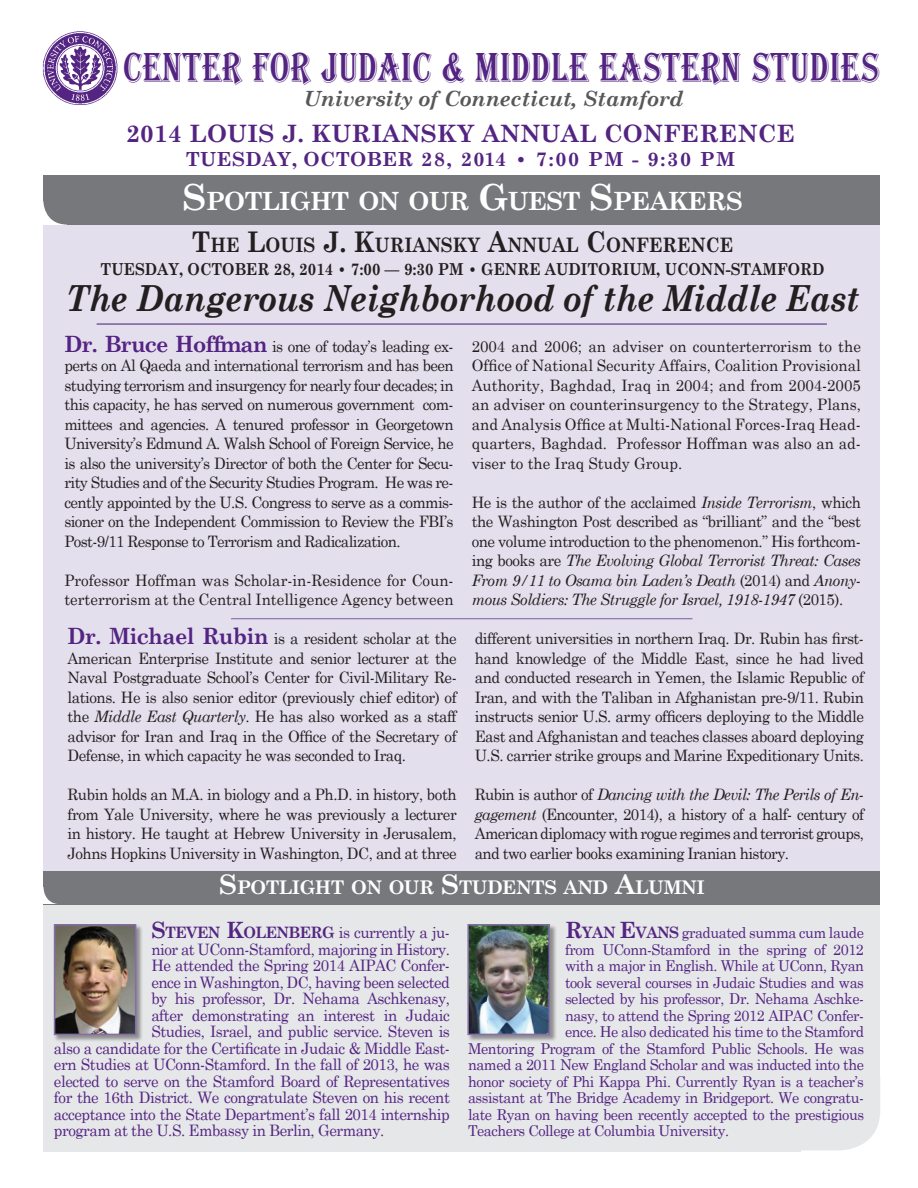
<style>
.page{position:relative;width:918px;height:1188px;background:#fff}
.page>*{position:absolute;margin:0;border:0;box-sizing:border-box;transform-origin:0 0}
.t1{font:43.5px "Algerian Condensed Plain";color:#542482}
.t2{font:italic 700 36px "Century Schoolbook";letter-spacing:-.01em;color:#231f20;scale:.9 1}
.t3{font:700 25.2px "Century Schoolbook";letter-spacing:-.03em;color:#fff}
.t4{font:700 24px "Century Schoolbook";letter-spacing:.01em;color:#542482}
.t5{font:italic 700 21px "Century Schoolbook";letter-spacing:-.01em;color:#57585a}
.t6{font:700 19.95px "Century Schoolbook";color:#231f20;scale:.9 1}
.t7{font:700 19.5px "Century Schoolbook";letter-spacing:.02em;color:#542482}
.t8{font:700 18.9px "Century Schoolbook";letter-spacing:-.03em;color:#fff}
.t9{font:700 16.5px "Century Schoolbook";color:#231f20;scale:.9 1}
.t10{font:15.75px/19.5px "Century Schoolbook";letter-spacing:-.03em;color:#231f20;text-align:justify;scale:.96 1}
.t11{font:15.75px "Century Schoolbook";letter-spacing:-.03em;color:#542482;scale:.96 1}
.t12{font:15.75px/19.5px "Century Schoolbook";color:#231f20;scale:.96 1}
.t13{font:15px "Century Schoolbook";letter-spacing:-.03em;color:#542482;scale:.96 1}
.s1{font-size:36px}
.s2{font-size:28.5px}
.s3{font-weight:700;font-size:22.5px;color:#542482}
.s4{font-style:italic}
.s5{font-size:27px}
.s6{font-weight:700;font-size:22.5px}
.s7{font-weight:700}
.s8{font-weight:700;font-size:15.75px}
</style>
<div class="page">
<div style="left:43px;top:904px;width:837px;height:248px;background:#e6e7e9"></div>
<img style="left:42px;top:31px;width:76px;height:74px">
<div style="left:43px;top:214px;width:837px;height:664px;background:#e4dfed"></div>
<div style="left:43px;top:176px;width:837px;height:49px;background:#76787b"></div>
<div style="left:802px;top:1090px;width:116px;height:93px;background:#fff"></div>
<div style="left:650px;top:1039px;width:230px;height:112px;background:#e6e7e9;border-radius:40px"></div>
<div style="left:27px;top:201px;width:39px;height:24px;background:#fff"></div>
<div style="left:43px;top:176px;width:49px;height:49px;background:#76787b;border-radius:24px"></div>
<hr style="left:97px;top:323px;width:730px;height:2px;background:#7a5b9e">
<hr style="left:231px;top:618px;width:461px;height:1px;background:#7a5b9e">
<div style="left:44px;top:871px;width:836px;height:33px;background:#76787b"></div>
<div style="left:25px;top:887px;width:39px;height:17px;background:#fff"></div>
<div style="left:44px;top:871px;width:41px;height:33px;background:#76787b;border-radius:16px"></div>
<div style="left:54px;top:924px;width:89px;height:118px;background:#231f20;opacity:.45"></div>
<img style="left:57px;top:927px;width:76px;height:105px">
<div style="left:54px;top:924px;width:82px;height:111px;border:2px solid #866ca9"></div>
<div style="left:467px;top:924px;width:90px;height:118px;background:#231f20;opacity:.45"></div>
<img style="left:470px;top:927px;width:77px;height:105px">
<div style="left:467px;top:924px;width:83px;height:111px;border:2px solid #866ca9"></div>
<p class="t1" style="left:123px;top:41px;width:758px">CENTER FOR JUDAIC &amp; MIDDLE EASTERN STUDIES</p>
<p class="t5" style="left:303px;top:86px;width:382px">University of Connecticut, Stamford</p>
<p class="t4" style="left:126px;top:119px;width:670px">2014 LOUIS J. KURIANSKY ANNUAL CONFERENCE</p>
<p class="t7" style="left:186px;top:147px;width:551px">TUESDAY, OCTOBER 28, 2014 • 7:00 PM - 9:30 PM</p>
<p class="t3" style="left:182px;top:186px;width:562px"><span class="s1">S</span>POTLIGHT ON OUR <span class="s1">G</span>UEST <span class="s1">S</span>PEAKERS</p>
<p class="t6" style="left:192px;top:233px;width:603px"><span class="s2">T</span>HE <span class="s2">L</span>OUIS <span class="s2">J. K</span>URIANSKY <span class="s2">A</span>NNUAL <span class="s2">C</span> ONFERENCE</p>
<p class="t9" style="left:101px;top:259px;width:806px">TUESDAY, OCTOBER 28, 2014 • 7:00 — 9:30 PM • GENRE AUDITORIUM, UCONN-STAMFORD</p>
<p class="t2" style="left:66px;top:275px;width:883px">The Dangerous Neighborhood of the Middle East</p>
<p class="t10" style="left:64px;top:336px;width:407px"><span class="s3">Dr. Bruce Hoffman</span> is one of today’s leading ex&shy;perts on Al Qaeda and international terrorism and has been studying terrorism and insurgency for nearly four decades; in this capacity, he has served on numerous government com&shy;mittees and agencies. A tenured professor in Georgetown University’s Edmund A. Walsh School of Foreign Service, he is also the university’s Director of both the Center for Secu&shy;rity Studies and of the Security Studies Program. He was re&shy;cently appointed by the U.S. Congress to serve as a commis&shy;sioner on the Independent Commission to Review the FBI’s Post-9/11 Response to Terrorism and Radicalization.</p>
<p class="t12" style="left:64px;top:570px;width:407px">Professor Hoffman was Scholar-in-Residence for Coun&shy;terterrorism at the Central Intelligence Agency between</p>
<p class="t10" style="left:472px;top:336px;width:407px">2004 and 2006; an adviser on counterterrorism to the Office of National Security Affairs, Coalition Provisional Authority, Baghdad, Iraq in 2004; and from 2004-2005 an adviser on counterinsurgency to the Strategy, Plans, and Analysis Office at Multi-National Forces-Iraq Head&shy;quarters, Baghdad. Professor Hoffman was also an ad&shy;viser to the Iraq Study Group.</p>
<p class="t10" style="left:472px;top:492px;width:407px">He is the author of the acclaimed <span class="s4">Inside Terrorism</span>, which the Washington Post described as “brilliant” and the “best one volume introduction to the phenomenon.” His forthcom&shy;ing books are <span class="s4">The Evolving Global Terrorist Threat: Cases From 9/11 to Osama bin Laden’s Death</span> (2014) and <span class="s4">Anony&shy;mous Soldiers: The Struggle for Israel, 1918-1947</span> (2015).</p>
<p class="t10" style="left:67px;top:629px;width:407px"><span class="s3">Dr. Michael Rubin</span> is a resident scholar at the American Enterprise Institute and senior lecturer at the Naval Postgraduate School’s Center for Civil-Military Re&shy;lations. He is also senior editor (previously chief editor) of the <span class="s4">Middle East Quarterly</span>. He has also worked as a staff advisor for Iran and Iraq in the Office of the Secretary of Defense, in which capacity he was seconded to Iraq.</p>
<p class="t10" style="left:67px;top:785px;width:407px">Rubin holds an M.A. in biology and a Ph.D. in history, both from Yale University, where he was previously a lecturer in history. He taught at Hebrew University in Jerusalem, Johns Hopkins University in Washington, DC, and at three</p>
<p class="t10" style="left:475px;top:629px;width:407px">different universities in northern Iraq. Dr. Rubin has first&shy;hand knowledge of the Middle East, since he had lived and conducted research in Yemen, the Islamic Republic of Iran, and with the Taliban in Afghanistan pre-9/11. Rubin instructs senior U.S. army officers deploying to the Middle East and Afghanistan and teaches classes aboard deploying U.S. carrier strike groups and Marine Expeditionary Units.</p>
<p class="t10" style="left:475px;top:785px;width:407px">Rubin is author of <span class="s4">Dancing with the Devil: The Perils of En&shy;gagement</span> (Encounter, 2014), a history of a half- century of American diplomacy with rogue regimes and terrorist groups, and two earlier books examining Iranian history.</p>
<p class="t8" style="left:219px;top:876px;width:487px"><span class="s5">S</span>POTLIGHT ON OUR <span class="s5">S</span>TUDENTS AND <span class="s5">A</span>LUMNI</p>
<p class="t11" style="left:151px;top:923px;width:313px"><span class="s6">S</span><span class="s7">TEVEN</span> <span class="s6">K</span><span class="s7">OLENBERG</span> is currently a ju-</p>
<p class="t11" style="left:151px;top:939px;width:313px">nior at UConn-Stamford, majoring in History.</p>
<p class="t11" style="left:151px;top:956px;width:313px">He attended the Spring 2014 AIPAC Confer-</p>
<p class="t11" style="left:151px;top:972px;width:313px">ence in Washington, DC, having been selected</p>
<p class="t11" style="left:151px;top:989px;width:312px">by his professor, Dr. Nehama Aschkenasy,</p>
<p class="t11" style="left:151px;top:1005px;width:312px">after demonstrating an interest in Judaic</p>
<p class="t11" style="left:151px;top:1022px;width:313px">Studies, Israel, and public service. Steven is</p>
<p class="t11" style="left:54px;top:1038px;width:414px">also a candidate for the Certificate in Judaic &amp; Middle East-</p>
<p class="t11" style="left:54px;top:1055px;width:414px">ern Studies at UConn-Stamford. In the fall of 2013, he was</p>
<p class="t11" style="left:54px;top:1071px;width:414px">elected to serve on the Stamford Board of Representatives</p>
<p class="t11" style="left:54px;top:1088px;width:414px">for the 16th District. We congratulate Steven on his recent</p>
<p class="t11" style="left:54px;top:1104px;width:414px">acceptance into the State Department’s fall 2014 internship</p>
<p class="t11" style="left:54px;top:1121px;width:346px">program at the U.S. Embassy in Berlin, Germany.</p>
<p class="t13" style="left:565px;top:924px;width:313px"><span class="s6">R</span><span class="s8">YAN</span> <span class="s6">E</span><span class="s8">VANS</span> graduated summa cum laude</p>
<p class="t13" style="left:565px;top:940px;width:313px">from UConn-Stamford in the spring of 2012</p>
<p class="t13" style="left:565px;top:957px;width:313px">with a major in English. While at UConn, Ryan</p>
<p class="t13" style="left:565px;top:973px;width:313px">took several courses in Judaic Studies and was</p>
<p class="t13" style="left:565px;top:990px;width:313px">selected by his professor, Dr. Nehama Aschke-</p>
<p class="t13" style="left:565px;top:1006px;width:313px">nasy, to attend the Spring 2012 AIPAC Confer-</p>
<p class="t13" style="left:565px;top:1023px;width:313px">ence. He also dedicated his time to the Stamford</p>
<p class="t13" style="left:468px;top:1039px;width:414px">Mentoring Program of the Stamford Public Schools. He was</p>
<p class="t13" style="left:468px;top:1056px;width:414px">named a 2011 New England Scholar and was inducted into the</p>
<p class="t13" style="left:468px;top:1072px;width:414px">honor society of Phi Kappa Phi. Currently Ryan is a teacher’s</p>
<p class="t13" style="left:468px;top:1089px;width:414px">assistant at The Bridge Academy in Bridgeport. We congratu-</p>
<p class="t13" style="left:468px;top:1105px;width:414px">late Ryan on having been recently accepted to the prestigious</p>
<p class="t13" style="left:468px;top:1122px;width:273px">Teachers College at Columbia University.</p>
</div>
